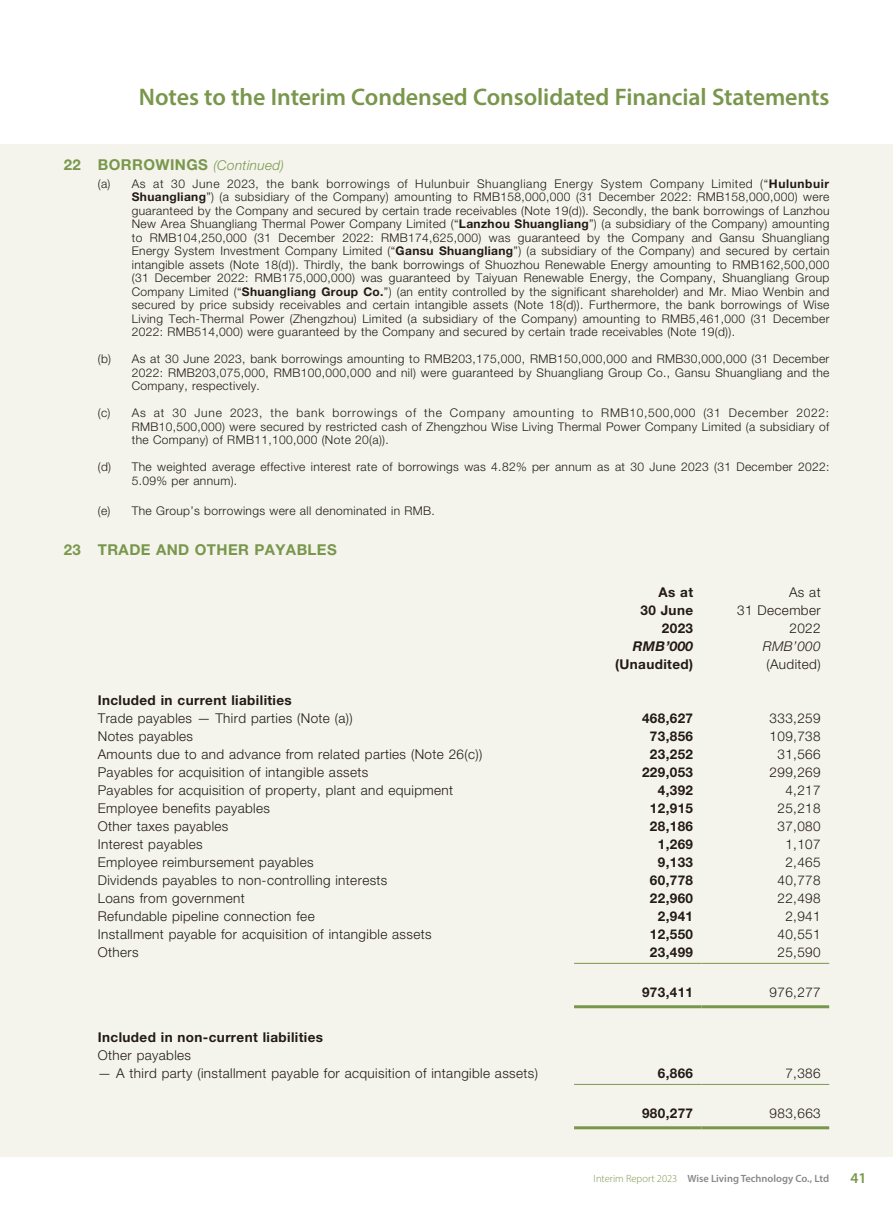
<style>
.page{position:relative;width:893px;height:1212px;background:#fff}
.page>*{position:absolute;margin:0;border:0;box-sizing:border-box;transform-origin:0 0}
.t1{font:600 24px "Myriad Pro";letter-spacing:-.005em;color:#79974c}
.t2{font:700 15px "Helvetica Neue LT Std";letter-spacing:.03em;color:#79974c}
.t3{font:600 15px "Myriad Pro";color:#79974c}
.t4{font:300 13.5px/18px "Helvetica Neue LT Std";letter-spacing:.03em;color:#231916;text-align:right}
.t5{font:700 13.5px/18px "Helvetica Neue LT Std";letter-spacing:.03em;color:#231916;text-align:right}
.t6{font:italic 700 13.5px "Helvetica Neue LT Std";letter-spacing:.03em;color:#231916}
.t7{font:italic 300 13.5px "Helvetica Neue LT Std";letter-spacing:.03em;color:#231916}
.t8{font:300 12px/13.5px "Helvetica Neue LT Std";letter-spacing:.03em;color:#231916;text-align:justify}
.t9{font:600 10.5px "Myriad Pro";color:#898989}
.s1{font-weight:300;font-style:italic;font-size:13.5px}
.s2{font-weight:700}
.s3{font-weight:300;color:#79974c}
</style>
<div class="page">
<div style="left:0;top:145px;width:893px;height:1012px;background:#f4f4ec"></div>
<hr style="left:574px;top:963px;width:128px;height:1px;background:#79974c">
<hr style="left:702px;top:963px;width:127px;height:1px;background:#79974c">
<hr style="left:574px;top:1005px;width:128px;height:3px;background:#79974c">
<hr style="left:702px;top:1005px;width:127px;height:3px;background:#79974c">
<hr style="left:574px;top:1084px;width:128px;height:1px;background:#79974c">
<hr style="left:702px;top:1084px;width:127px;height:1px;background:#79974c">
<hr style="left:574px;top:1126px;width:128px;height:3px;background:#79974c">
<hr style="left:702px;top:1126px;width:127px;height:3px;background:#79974c">
<h1 class="t1" style="left:139px;top:82px;width:692px">Notes to the Interim Condensed Consolidated Financial Statements</h1>
<p class="t2" style="left:64px;top:155px;width:222px">22 BORROWINGS <span class="s1">(Continued)</span></p>
<p class="t8" style="left:132px;top:176px;width:699px;text-indent:-34px">(a) As at 30 June 2023, the bank borrowings of Hulunbuir Shuangliang Energy System Company Limited (“<span class="s2">Hulunbuir Shuangliang</span>”) (a subsidiary of the Company) amounting to RMB158,000,000 (31 December 2022: RMB158,000,000) were guaranteed by the Company and secured by certain trade receivables (Note 19(d)). Secondly, the bank borrowings of Lanzhou New Area Shuangliang Thermal Power Company Limited (“<span class="s2">Lanzhou Shuangliang</span>”) (a subsidiary of the Company) amounting to RMB104,250,000 (31 December 2022: RMB174,625,000) was guaranteed by the Company and Gansu Shuangliang Energy System Investment Company Limited (“<span class="s2">Gansu Shuangliang</span>”) (a subsidiary of the Company) and secured by certain intangible assets (Note 18(d)). Thirdly, the bank borrowings of Shuozhou Renewable Energy amounting to RMB162,500,000 (31 December 2022: RMB175,000,000) was guaranteed by Taiyuan Renewable Energy, the Company, Shuangliang Group Company Limited (“<span class="s2">Shuangliang Group Co.</span>”) (an entity controlled by the significant shareholder) and Mr. Miao Wenbin and secured by price subsidy receivables and certain intangible assets (Note 18(d)). Furthermore, the bank borrowings of Wise Living Tech-Thermal Power (Zhengzhou) Limited (a subsidiary of the Company) amounting to RMB5,461,000 (31 December 2022: RMB514,000) were guaranteed by the Company and secured by certain trade receivables (Note 19(d)).</p>
<p class="t8" style="left:132px;top:352px;width:699px;text-indent:-34px">(b) As at 30 June 2023, bank borrowings amounting to RMB203,175,000, RMB150,000,000 and RMB30,000,000 (31 December 2022: RMB203,075,000, RMB100,000,000 and nil) were guaranteed by Shuangliang Group Co., Gansu Shuangliang and the Company, respectively.</p>
<p class="t8" style="left:132px;top:406px;width:699px;text-indent:-34px">(c) As at 30 June 2023, the bank borrowings of the Company amounting to RMB10,500,000 (31 December 2022:<br>RMB10,500,000) were secured by restricted cash of Zhengzhou Wise Living Thermal Power Company Limited (a subsidiary of the Company) of RMB11,100,000 (Note 20(a)).</p>
<p class="t8" style="left:132px;top:460px;width:699px;text-indent:-34px">(d) The weighted average effective interest rate of borrowings was 4.82% per annum as at 30 June 2023 (31 December 2022:<br>5.09% per annum).</p>
<p class="t8" style="left:98px;top:503px;width:339px">(e) The Group’s borrowings were all denominated in RMB.</p>
<p class="t2" style="left:64px;top:540px;width:275px">23 TRADE AND OTHER PAYABLES</p>
<p class="t5" style="left:640px;top:583px;width:54px">As at<br>30 June<br>2023</p>
<p class="t4" style="left:737px;top:583px;width:85px">As at<br>31 December<br>2022</p>
<p class="t6" style="left:633px;top:638px;width:62px">RMB’000</p>
<p class="t7" style="left:763px;top:638px;width:59px">RMB’000</p>
<p class="t5" style="left:615px;top:655px;width:80px">(Unaudited)</p>
<p class="t4" style="left:766px;top:655px;width:56px">(Audited)</p>
<p class="t5" style="left:98px;top:691px;width:196px">Included in current liabilities</p>
<p class="t4" style="left:98px;top:709px;width:256px">Trade payables — Third parties (Note (a))</p>
<p class="t5" style="left:642px;top:709px;width:53px">468,627</p>
<p class="t4" style="left:770px;top:709px;width:53px">333,259</p>
<p class="t4" style="left:98px;top:727px;width:97px">Notes payables</p>
<p class="t5" style="left:650px;top:727px;width:45px">73,856</p>
<p class="t4" style="left:770px;top:727px;width:53px">109,738</p>
<p class="t4" style="left:98px;top:745px;width:386px">Amounts due to and advance from related parties (Note 26(c))</p>
<p class="t5" style="left:650px;top:745px;width:45px">23,252</p>
<p class="t4" style="left:777px;top:745px;width:45px">31,566</p>
<p class="t4" style="left:98px;top:763px;width:272px">Payables for acquisition of intangible assets</p>
<p class="t5" style="left:642px;top:763px;width:53px">229,053</p>
<p class="t4" style="left:770px;top:763px;width:53px">299,269</p>
<p class="t4" style="left:98px;top:781px;width:357px">Payables for acquisition of property, plant and equipment</p>
<p class="t5" style="left:658px;top:781px;width:37px">4,392</p>
<p class="t4" style="left:785px;top:781px;width:37px">4,217</p>
<p class="t4" style="left:98px;top:799px;width:174px">Employee benefits payables</p>
<p class="t5" style="left:650px;top:799px;width:45px">12,915</p>
<p class="t4" style="left:777px;top:799px;width:45px">25,218</p>
<p class="t4" style="left:98px;top:817px;width:132px">Other taxes payables</p>
<p class="t5" style="left:650px;top:817px;width:45px">28,186</p>
<p class="t4" style="left:777px;top:817px;width:45px">37,080</p>
<p class="t4" style="left:98px;top:835px;width:106px">Interest payables</p>
<p class="t5" style="left:658px;top:835px;width:37px">1,269</p>
<p class="t4" style="left:785px;top:835px;width:37px">1,107</p>
<p class="t4" style="left:98px;top:853px;width:217px">Employee reimbursement payables</p>
<p class="t5" style="left:658px;top:853px;width:37px">9,133</p>
<p class="t4" style="left:785px;top:853px;width:37px">2,465</p>
<p class="t4" style="left:98px;top:871px;width:291px">Dividends payables to non-controlling interests</p>
<p class="t5" style="left:650px;top:871px;width:45px">60,778</p>
<p class="t4" style="left:777px;top:871px;width:45px">40,778</p>
<p class="t4" style="left:98px;top:889px;width:149px">Loans from government</p>
<p class="t5" style="left:650px;top:889px;width:45px">22,960</p>
<p class="t4" style="left:777px;top:889px;width:45px">22,498</p>
<p class="t4" style="left:98px;top:907px;width:218px">Refundable pipeline connection fee</p>
<p class="t5" style="left:658px;top:907px;width:37px">2,941</p>
<p class="t4" style="left:785px;top:907px;width:37px">2,941</p>
<p class="t4" style="left:98px;top:925px;width:335px">Installment payable for acquisition of intangible assets</p>
<p class="t5" style="left:650px;top:925px;width:45px">12,550</p>
<p class="t4" style="left:777px;top:925px;width:45px">40,551</p>
<p class="t4" style="left:98px;top:943px;width:42px">Others</p>
<p class="t5" style="left:650px;top:943px;width:45px">23,499</p>
<p class="t4" style="left:777px;top:943px;width:45px">25,590</p>
<p class="t5" style="left:642px;top:983px;width:53px">973,411</p>
<p class="t4" style="left:770px;top:983px;width:53px">976,277</p>
<p class="t5" style="left:98px;top:1028px;width:227px">Included in non-current liabilities</p>
<p class="t4" style="left:98px;top:1046px;width:95px">Other payables</p>
<p class="t4" style="left:98px;top:1064px;width:442px">— A third party (installment payable for acquisition of intangible assets)</p>
<p class="t5" style="left:658px;top:1064px;width:37px">6,866</p>
<p class="t4" style="left:785px;top:1064px;width:37px">7,386</p>
<p class="t5" style="left:642px;top:1104px;width:53px">980,277</p>
<p class="t4" style="left:770px;top:1104px;width:53px">983,663</p>
<p class="t9" style="left:594px;top:1172px;width:237px"><span class="s3">Interim Report 2023</span> Wise Living Technology Co., Ltd</p>
<p class="t3" style="left:850px;top:1168px;width:18px">41</p>
</div>
